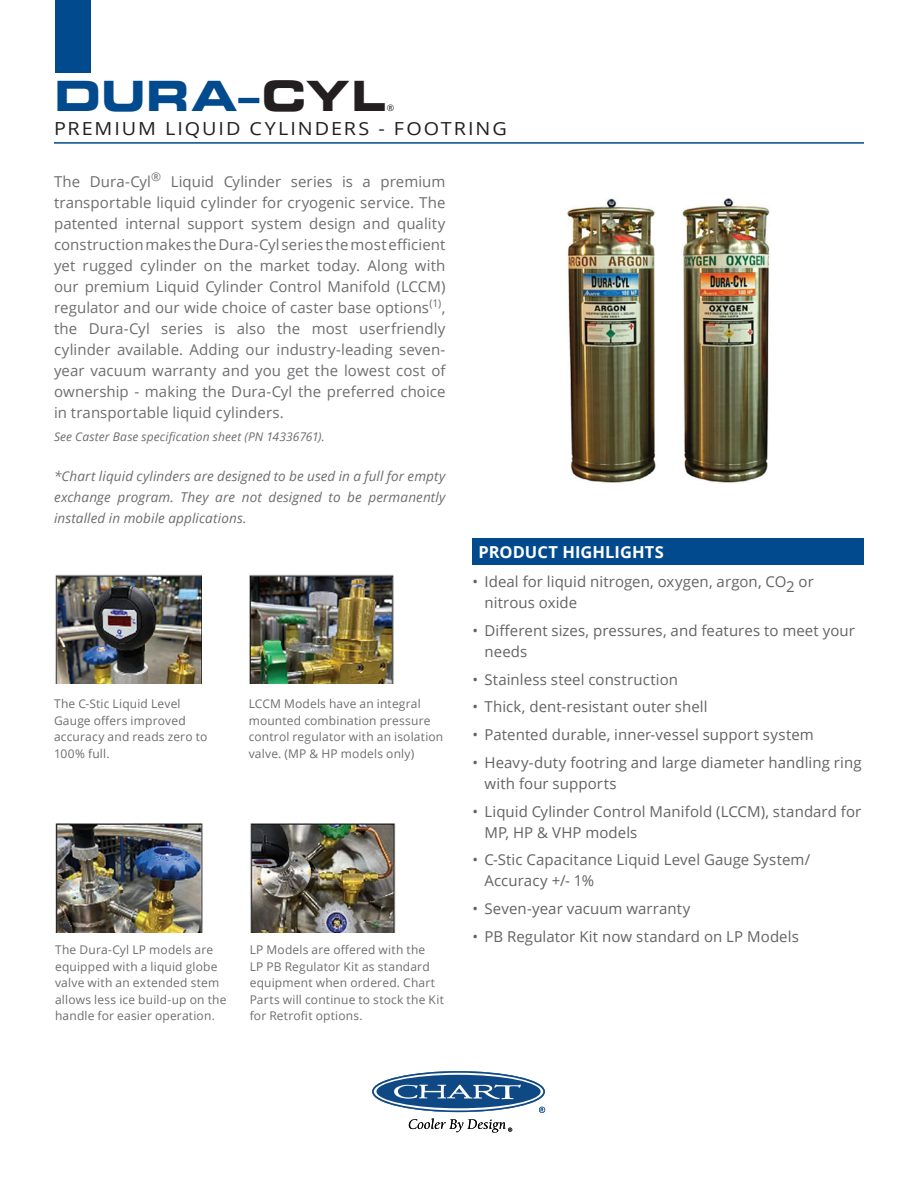
<style>
.page{position:relative;width:918px;height:1188px;background:#fff}
.page>*{position:absolute;margin:0;border:0;box-sizing:border-box;transform-origin:0 0}
.t1{font:42px "Eurostile LT Bold Extended Two";letter-spacing:.015em;color:#004a8d}
.t2{font:18px "Open Sans";letter-spacing:.095em;color:#231f20;scale:1.1 1}
.Subhead_text{font:700 16.5px "Open Sans";letter-spacing:.005em;color:#fff}
.Body_copy{font:15px/21px "Open Sans";letter-spacing:.005em;color:#6c6d70;text-align:justify}
.feature_bullet{font:15px/21px "Open Sans";letter-spacing:.005em;color:#636366}
.Body_copy-2{font:italic 13.5px/21px "Open Sans";letter-spacing:.01em;color:#6c6d70;text-align:justify}
.Body_copy-3{font:12px/16.5px "Open Sans";letter-spacing:.015em;color:#6c6d70}
.Body_copy-4{font:italic 12px "Open Sans";letter-spacing:.015em;color:#6c6d70}
.t3{font:9px "Open Sans";color:#231f20}
.s1{color:#231f20}
</style>
<div class="page">
<hr style="left:54px;top:142px;width:810px;height:2px;background:#004a8d">
<svg style="left:372px;top:1071px;width:173px;height:62px"></svg>
<div style="left:472px;top:538px;width:392px;height:27px;background:#004a8d"></div>
<div style="left:55px;top:0;width:36px;height:73px;background:#004a8d"></div>
<img style="left:54px;top:575px;width:147px;height:109px">
<img style="left:55px;top:824px;width:147px;height:109px">
<img style="left:249px;top:575px;width:145px;height:109px">
<img style="left:250px;top:824px;width:146px;height:109px">
<img style="left:567px;top:198px;width:203px;height:285px">
<h1 class="t1" style="left:54px;top:67px;width:333px">DURA–<span class="s1">CYL</span></h1>
<p class="t3" style="left:387px;top:102px;width:9px">®</p>
<p class="t2" style="left:54px;top:117px;width:413px">PREMIUM LIQUID CYLINDERS - FOOTRING</p>
<p class="Body_copy" style="left:54px;top:171px;width:393px">The Dura-Cyl<sup>®</sup> Liquid Cylinder series is a premium transportable liquid cylinder for cryogenic service. The patented internal support system design and quality construction makes the Dura-Cyl series the most efficient yet rugged cylinder on the market today. Along with our premium Liquid Cylinder Control Manifold (LCCM) regulator and our wide choice of caster base options<sup>(1)</sup>, the Dura-Cyl series is also the most userfriendly cylinder available. Adding our industry-leading seven&shy;year vacuum warranty and you get the lowest cost of ownership - making the Dura-Cyl the preferred choice in transportable liquid cylinders.</p>
<p class="Body_copy-4" style="left:54px;top:429px;width:272px">See Caster Base specification sheet (PN 14336761).</p>
<p class="Body_copy-2" style="left:54px;top:466px;width:393px">*Chart liquid cylinders are designed to be used in a full for empty exchange program. They are not designed to be permanently installed in mobile applications.</p>
<p class="Body_copy-3" style="left:54px;top:696px;width:155px">The C-Stic Liquid Level<br>Gauge offers improved accuracy and reads zero to<br>100% full.</p>
<p class="Body_copy-3" style="left:249px;top:696px;width:196px">LCCM Models have an integral mounted combination pressure control regulator with an isolation valve. (MP &amp; HP models only)</p>
<p class="Body_copy-3" style="left:55px;top:941px;width:173px">The Dura-Cyl LP models are equipped with a liquid globe valve with an extended stem allows less ice build-up on the handle for easier operation.</p>
<p class="Body_copy-3" style="left:250px;top:941px;width:196px">LP Models are offered with the<br>LP PB Regulator Kit as standard equipment when ordered. Chart<br>Parts will continue to stock the Kit for Retrofit options.</p>
<p class="Subhead_text" style="left:478px;top:541px;width:187px">PRODUCT HIGHLIGHTS</p>
<p class="feature_bullet" style="left:484px;top:571px;width:331px;text-indent:-12px">• Ideal for liquid nitrogen, oxygen, argon, CO2 or nitrous oxide</p>
<p class="feature_bullet" style="left:484px;top:620px;width:372px;text-indent:-12px">• Different sizes, pressures, and features to meet your needs</p>
<p class="feature_bullet" style="left:472px;top:668px;width:207px">• Stainless steel construction</p>
<p class="feature_bullet" style="left:472px;top:696px;width:237px">• Thick, dent-resistant outer shell</p>
<p class="feature_bullet" style="left:472px;top:724px;width:343px">• Patented durable, inner-vessel support system</p>
<p class="feature_bullet" style="left:484px;top:752px;width:379px;text-indent:-12px">• Heavy-duty footring and large diameter handling ring with four supports</p>
<p class="feature_bullet" style="left:484px;top:800px;width:378px;text-indent:-12px">• Liquid Cylinder Control Manifold (LCCM), standard for<br>MP, HP &amp; VHP models</p>
<p class="feature_bullet" style="left:484px;top:849px;width:327px;text-indent:-12px">• C-Stic Capacitance Liquid Level Gauge System/<br>Accuracy +/- 1%</p>
<p class="feature_bullet" style="left:472px;top:898px;width:220px">• Seven-year vacuum warranty</p>
<p class="feature_bullet" style="left:472px;top:926px;width:328px">• PB Regulator Kit now standard on LP Models</p>
</div>
